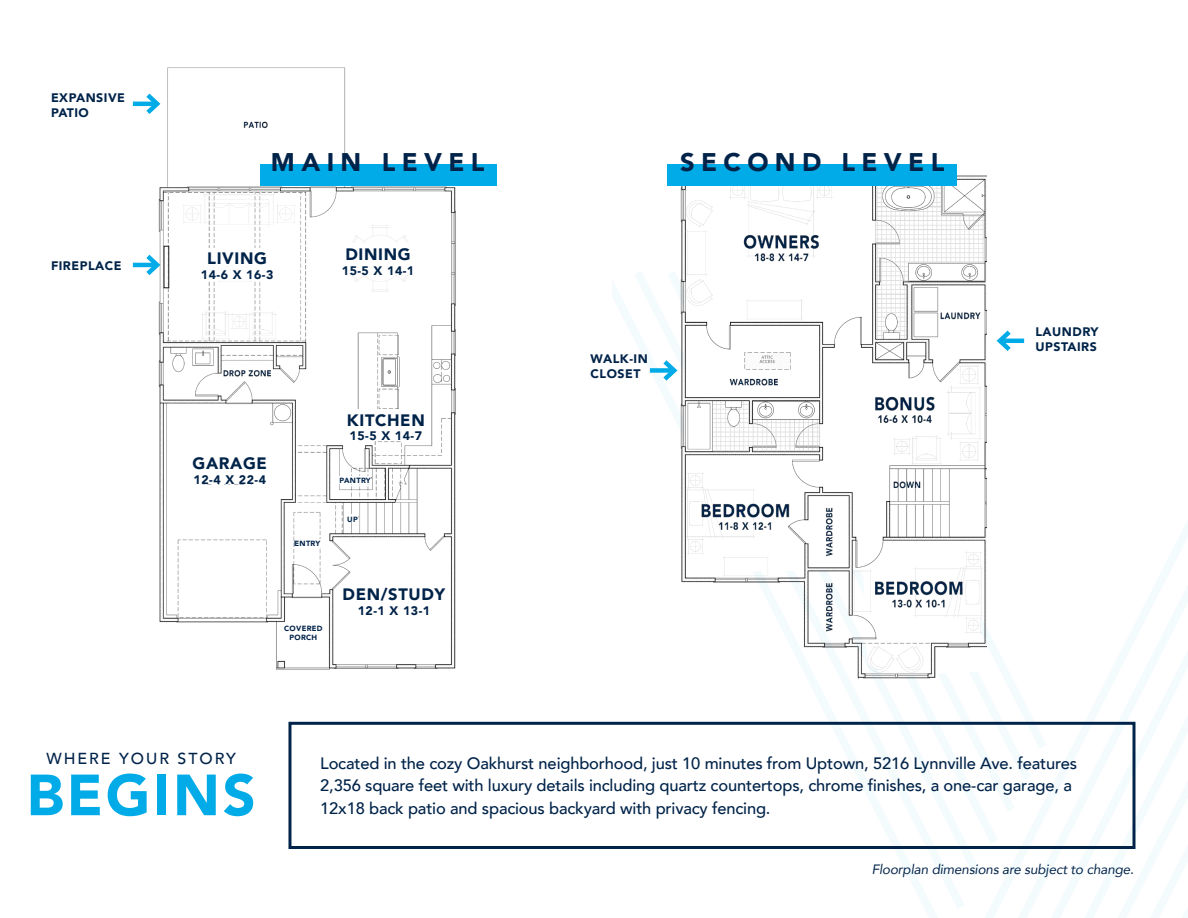
<style>
.page{position:relative;width:1188px;height:918px;background:#fff}
.page>*{position:absolute;margin:0;border:0;box-sizing:border-box;transform-origin:0 0}
.t1{font:900 57.45px "Avenir";letter-spacing:.05em;color:#00abe7}
.t2{font:900 25.5px "Avenir";letter-spacing:.25em;color:#002349}
.t3{font:500 16.5px/22.5px "Avenir";letter-spacing:-.01em;color:#002349}
.t4{font:900 16.5px "Avenir";letter-spacing:.04em;color:#002349}
.t5{font:500 15.9px "Avenir";letter-spacing:.125em;color:#002349}
.t6{font:italic 13.5px "Avenir";letter-spacing:-.01em;color:#002349}
.t7{font:900 12.3px/14.9px "Avenir";letter-spacing:.04em;color:#002349}
.t8{font:900 7.5px "Avenir";letter-spacing:.04em;color:#002349}
</style>
<div class="page">
<svg style="left:634px;top:272px;width:330px;height:637px"></svg>
<svg style="left:667px;top:272px;width:308px;height:605px"></svg>
<svg style="left:701px;top:687px;width:274px;height:157px"></svg>
<svg style="left:734px;top:687px;width:241px;height:125px"></svg>
<svg style="left:766px;top:687px;width:209px;height:93px"></svg>
<svg style="left:798px;top:687px;width:177px;height:62px"></svg>
<svg style="left:975px;top:338px;width:213px;height:580px"></svg>
<div style="left:288px;top:722px;width:848px;height:127px;border:3px solid #002349"></div>
<img style="left:158px;top:67px;width:298px;height:603px">
<svg style="left:987px;top:338px;width:33px;height:338px"></svg>
<div style="left:260px;top:164px;width:236px;height:22px;background:#00abe7"></div>
<hr style="left:1000px;top:339px;width:24px;height:4px;background:#00abe7">
<svg style="left:993px;top:330px;width:22px;height:26px"></svg>
<img style="left:670px;top:175px;width:317px;height:512px">
<div style="left:200px;top:248px;width:74px;height:31px;background:#fff"></div>
<div style="left:341px;top:243px;width:74px;height:32px;background:#fff"></div>
<div style="left:344px;top:409px;width:83px;height:31px;background:#fff"></div>
<div style="left:188px;top:453px;width:83px;height:31px;background:#fff"></div>
<div style="left:343px;top:583px;width:102px;height:33px;background:#fff"></div>
<div style="left:284px;top:623px;width:39px;height:21px;background:#fff"></div>
<div style="left:295px;top:539px;width:25px;height:7px;background:#fff"></div>
<div style="left:340px;top:476px;width:31px;height:7px;background:#fff"></div>
<div style="left:347px;top:514px;width:11px;height:8px;background:#fff"></div>
<div style="left:667px;top:164px;width:290px;height:22px;background:#00abe7"></div>
<div style="left:650px;top:368px;width:24px;height:5px;background:#00abe7"></div>
<svg style="left:659px;top:356px;width:22px;height:29px"></svg>
<hr style="left:133px;top:102px;width:24px;height:4px;background:#00abe7">
<svg style="left:142px;top:89px;width:22px;height:30px"></svg>
<hr style="left:133px;top:263px;width:24px;height:4px;background:#00abe7">
<svg style="left:142px;top:250px;width:22px;height:30px"></svg>
<div style="left:164px;top:246px;width:5px;height:42px;border:1px solid #231f20"></div>
<p class="t7" style="left:51px;top:90px;width:76px">EXPANSIVE</p>
<p class="t7" style="left:51px;top:105px;width:39px">PATIO</p>
<p class="t7" style="left:51px;top:258px;width:72px">FIREPLACE</p>
<p class="t2" style="left:271px;top:140px;width:215px">MAIN LEVEL</p>
<p class="t4" style="left:207px;top:244px;width:61px">LIVING</p>
<p class="t7" style="left:201px;top:267px;width:74px">14-6 X 16-3</p>
<p class="t4" style="left:345px;top:240px;width:67px">DINING</p>
<p class="t7" style="left:342px;top:263px;width:74px">15-5 X 14-1</p>
<p class="t4" style="left:193px;top:449px;width:76px">GARAGE</p>
<p class="t7" style="left:194px;top:472px;width:74px">12-4 X 22-4</p>
<p class="t8" style="left:295px;top:537px;width:27px">ENTRY</p>
<p class="t8" style="left:284px;top:622px;width:40px">COVERED</p>
<p class="t8" style="left:289px;top:631px;width:29px">PORCH</p>
<p class="t4" style="left:347px;top:406px;width:79px">KITCHEN</p>
<p class="t7" style="left:350px;top:428px;width:74px">15-5 X 14-7</p>
<p class="t8" style="left:340px;top:474px;width:33px">PANTRY</p>
<p class="t8" style="left:347px;top:513px;width:12px">UP</p>
<p class="t4" style="left:343px;top:580px;width:104px">DEN/STUDY</p>
<p class="t7" style="left:358px;top:603px;width:74px">12-1 X 13-1</p>
<p class="t2" style="left:680px;top:140px;width:266px">SECOND LEVEL</p>
<p class="t7" style="left:591px;top:351px;width:59px">WALK-IN<br>CLOSET</p>
<p class="t7" style="left:1035px;top:324px;width:64px">LAUNDRY<br>UPSTAIRS</p>
<p class="t5" style="left:46px;top:745px;width:191px">WHERE YOUR STORY</p>
<p class="t3" style="left:320px;top:751px;width:758px">Located in the cozy Oakhurst neighborhood, just 10 minutes from Uptown, 5216 Lynnville Ave. features<br>2,356 square feet with luxury details including quartz countertops, chrome finishes, a one-car garage, a<br>12x18 back patio and spacious backyard with privacy fencing.</p>
<p class="t1" style="left:27px;top:746px;width:231px">BEGINS</p>
<p class="t6" style="left:872px;top:861px;width:264px">Floorplan dimensions are subject to change.</p>
</div>
